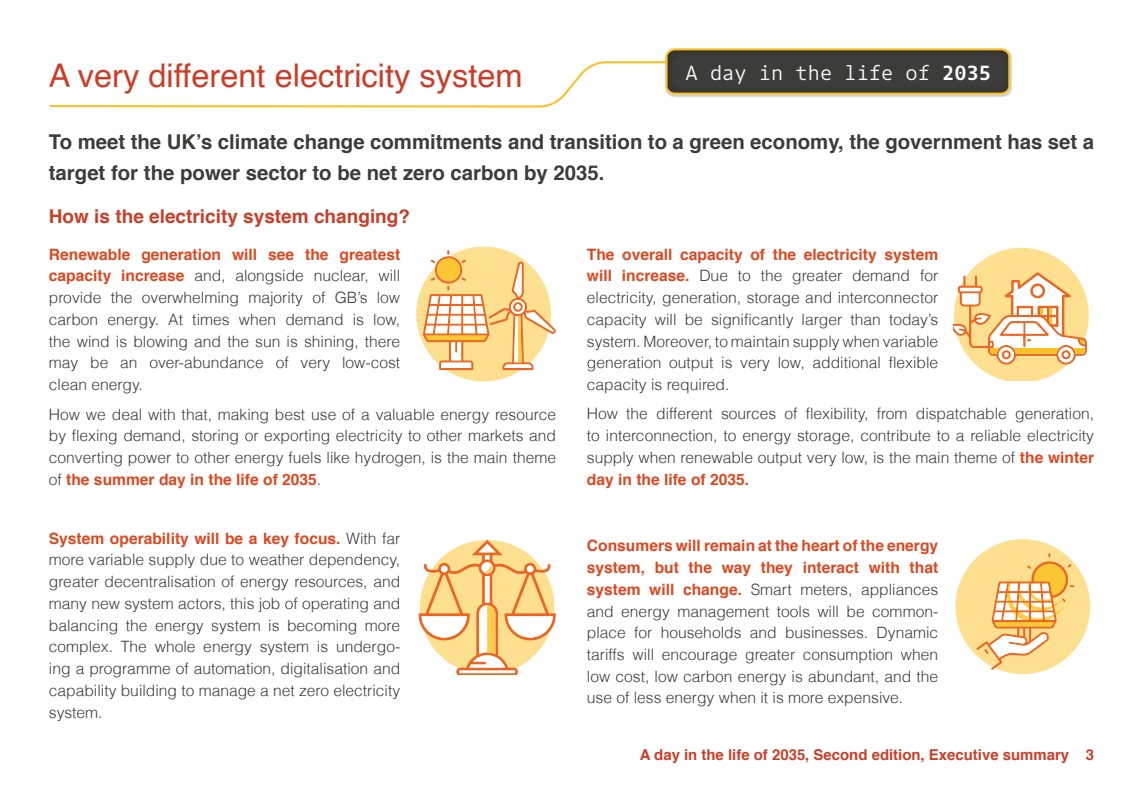
<style>
.page{position:relative;width:1143px;height:809px;background:#fff}
.page>*{position:absolute;margin:0;border:0;box-sizing:border-box;transform-origin:0 0}
.t1{font:32.55px "Helvetica";color:#cb3d27}
.t2{font:700 20.33px/31.2px "Helvetica";color:#3c3c3b}
.t3{font:20.33px "Dico Code Two";color:#fff}
.t4{font:700 18.98px "Helvetica";color:#cb3d27}
.t5{font:300 15.6px/21.8px "Helvetica";color:#3c3c3b;text-align:justify}
.t6{font:700 14.92px "Helvetica";color:#cb3d27}
.s1{font-weight:700}
.s2{font-weight:700;color:#dc4820}
</style>
<div class="page">
<svg style="left:49px;top:61px;width:615px;height:47px"></svg>
<img style="left:664px;top:54px;width:348px;height:43px">
<svg style="left:665px;top:48px;width:346px;height:48px;background:#534e3e"></svg>
<svg style="left:416px;top:246px;width:135px;height:135px"></svg>
<svg style="left:423px;top:250px;width:133px;height:120px"></svg>
<svg style="left:418px;top:539px;width:138px;height:135px"></svg>
<svg style="left:954px;top:247px;width:135px;height:133px"></svg>
<div style="left:955px;top:539px;width:135px;height:134px;background:#fde08f;border-radius:50%"></div>
<svg style="left:976px;top:552px;width:98px;height:117px"></svg>
<h1 class="t1" style="left:49px;top:50px;width:475px">A very different electricity system</h1>
<h2 class="t3" style="left:686px;top:60px;width:307px">A day in the life of <span class="s1">2035</span></h2>
<h2 class="t2" style="left:49px;top:126px;width:1047px">To meet the UK’s climate change commitments and transition to a green economy, the government has set a target for the power sector to be net zero carbon by 2035.</h2>
<p class="t4" style="left:49px;top:200px;width:363px">How is the electricity system changing?</p>
<p class="t5" style="left:49px;top:243px;width:353px"><span class="s2">Renewable generation will see the greatest capacity increase</span> and, alongside nuclear, will provide the overwhelming majority of GB’s low carbon energy. At times when demand is low, the wind is blowing and the sun is shining, there may be an over-abundance of very low-cost clean energy.</p>
<p class="t5" style="left:49px;top:403px;width:509px">How we deal with that, making best use of a valuable energy resource by flexing demand, storing or exporting electricity to other markets and converting power to other energy fuels like hydrogen, is the main theme of <span class="s2">the summer day in the life of 2035</span>.</p>
<p class="t5" style="left:587px;top:243px;width:353px"><span class="s2">The overall capacity of the electricity system will increase.</span> Due to the greater demand for electricity, generation, storage and interconnector capacity will be significantly larger than today’s system. Moreover, to maintain supply when variable generation output is very low, additional flexible capacity is required.</p>
<p class="t5" style="left:587px;top:402px;width:509px">How the different sources of flexibility, from dispatchable generation, to interconnection, to energy storage, contribute to a reliable electricity supply when renewable output very low, is the main theme of <span class="s2">the winter day in the life of 2035.</span></p>
<p class="t5" style="left:49px;top:527px;width:353px"><span class="s2">System operability will be a key focus.</span> With far more variable supply due to weather dependency, greater decentralisation of energy resources, and many new system actors, this job of operating and balancing the energy system is becoming more complex. The whole energy system is undergo&shy;ing a programme of automation, digitalisation and capability building to manage a net zero electricity system.</p>
<p class="t5" style="left:587px;top:534px;width:353px"><span class="s2">Consumers will remain at the heart of the energy system, but the way they interact with that system will change.</span> Smart meters, appliances and energy management tools will be common&shy;place for households and businesses. Dynamic tariffs will encourage greater consumption when low cost, low carbon energy is abundant, and the use of less energy when it is more expensive.</p>
<p class="t6" style="left:640px;top:742px;width:456px">A day in the life of 2035, Second edition, Executive summary 3</p>
</div>
